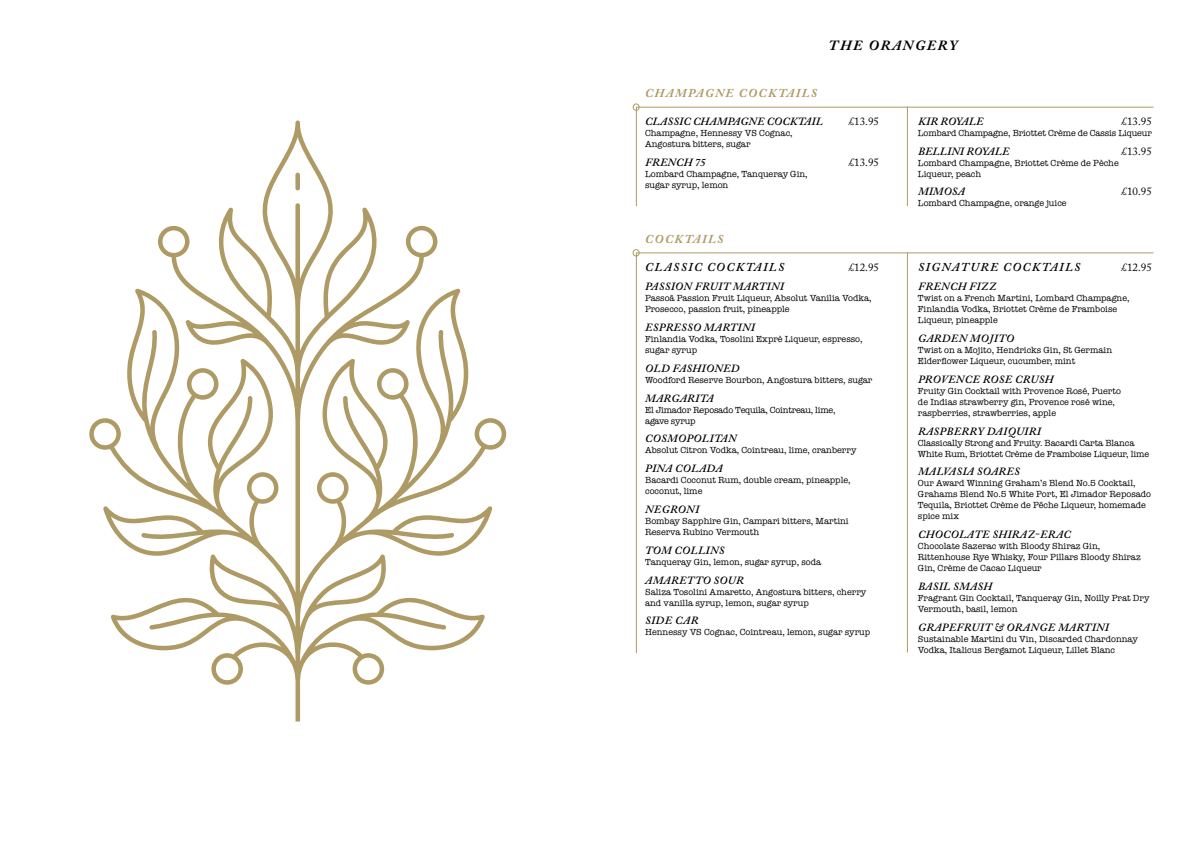
<style>
.page{position:relative;width:1191px;height:842px;background:#fff}
.page>*{position:absolute;margin:0;border:0;box-sizing:border-box;transform-origin:0 0}
.t1{font:italic 700 14px "Adobe Caslon Pro";letter-spacing:.115em;color:#000}
.t2{font:italic 600 12px "Adobe Caslon Pro";letter-spacing:.115em;color:#000}
.t3{font:italic 700 12px "Adobe Caslon Pro";letter-spacing:.115em;color:#ae9a64}
.t4{font:italic 600 11px "Adobe Caslon Pro";letter-spacing:.035em;color:#000}
.t5{font:italic 600 11px "Adobe Caslon Pro";letter-spacing:.015em;color:#000}
.t6{font:11px "Adobe Caslon Pro";color:#000}
.t7{font:italic 600 11px "Adobe Caslon Pro";letter-spacing:.01em;color:#000}
.t8{font:9px/11px "American Typewriter";color:#000}
.t9{font:9px/11px "American Typewriter";letter-spacing:-.02em;color:#000}
</style>
<div class="page">
<hr style="left:907px;top:107px;width:1px;height:99px;background:#ae9a64">
<hr style="left:907px;top:253px;width:1px;height:399px;background:#ae9a64">
<hr style="left:636px;top:107px;width:517px;height:1px;background:#ae9a64">
<hr style="left:636px;top:107px;width:1px;height:99px;background:#ae9a64">
<div style="left:633px;top:104px;width:6px;height:7px;border:1px solid #ae9a64;border-radius:50%"></div>
<hr style="left:636px;top:253px;width:517px;height:1px;background:#ae9a64">
<hr style="left:636px;top:253px;width:1px;height:400px;background:#ae9a64">
<div style="left:633px;top:249px;width:6px;height:7px;border:1px solid #ae9a64;border-radius:50%"></div>
<svg style="left:89px;top:120px;width:417px;height:601px"></svg>
<h1 class="t1" style="left:829px;top:37px;width:130px">THE ORANGERY</h1>
<h2 class="t3" style="left:645px;top:86px;width:174px">CHAMPAGNE COCKTAILS</h2>
<p class="t5" style="left:645px;top:115px;width:179px">CLASSIC CHAMPAGNE COCKTAIL</p>
<p class="t6" style="left:848px;top:115px;width:32px">£13.95</p>
<p class="t8" style="left:645px;top:127px;width:149px">Champagne, Hennessy VS Cognac,<br>Angostura bitters, sugar</p>
<p class="t7" style="left:645px;top:155px;width:62px">FRENCH 75</p>
<p class="t6" style="left:848px;top:155px;width:32px">£13.95</p>
<p class="t8" style="left:645px;top:168px;width:164px">Lombard Champagne, Tanqueray Gin, sugar syrup, lemon</p>
<h2 class="t3" style="left:645px;top:231px;width:80px">COCKTAILS</h2>
<h2 class="t2" style="left:645px;top:260px;width:140px">CLASSIC COCKTAILS</h2>
<p class="t6" style="left:848px;top:261px;width:32px">£12.95</p>
<p class="t4" style="left:645px;top:280px;width:140px">PASSION FRUIT MARTINI</p>
<p class="t8" style="left:645px;top:293px;width:228px">Passoã Passion Fruit Liqueur, Absolut Vanilia Vodka,<br>Prosecco, passion fruit, pineapple</p>
<p class="t4" style="left:645px;top:321px;width:111px">ESPRESSO MARTINI</p>
<p class="t8" style="left:645px;top:334px;width:219px">Finlandia Vodka, Tosolini Exprè Liqueur, espresso, sugar syrup</p>
<p class="t4" style="left:645px;top:362px;width:96px">OLD FASHIONED</p>
<p class="t8" style="left:645px;top:374px;width:229px">Woodford Reserve Bourbon, Angostura bitters, sugar</p>
<p class="t4" style="left:645px;top:391px;width:70px">MARGARITA</p>
<p class="t9" style="left:645px;top:404px;width:192px">El Jimador Reposado Tequila, Cointreau, lime, agave syrup</p>
<p class="t4" style="left:645px;top:432px;width:93px">COSMOPOLITAN</p>
<p class="t8" style="left:645px;top:445px;width:213px">Absolut Citron Vodka, Cointreau, lime, cranberry</p>
<p class="t4" style="left:645px;top:462px;width:79px">PINA COLADA</p>
<p class="t8" style="left:645px;top:475px;width:207px">Bacardi Coconut Rum, double cream, pineapple, coconut, lime</p>
<p class="t4" style="left:645px;top:503px;width:55px">NEGRONI</p>
<p class="t8" style="left:645px;top:515px;width:205px">Bombay Sapphire Gin, Campari bitters, Martini<br>Reserva Rubino Vermouth</p>
<p class="t4" style="left:645px;top:543px;width:81px">TOM COLLINS</p>
<p class="t8" style="left:645px;top:556px;width:178px">Tanqueray Gin, lemon, sugar syrup, soda</p>
<p class="t4" style="left:645px;top:573px;width:100px">AMARETTO SOUR</p>
<p class="t8" style="left:645px;top:586px;width:223px">Saliza Tosolini Amaretto, Angostura bitters, cherry and vanilla syrup, lemon, sugar syrup</p>
<p class="t4" style="left:645px;top:614px;width:55px">SIDE CAR</p>
<p class="t8" style="left:645px;top:627px;width:227px">Hennessy VS Cognac, Cointreau, lemon, sugar syrup</p>
<p class="t5" style="left:918px;top:115px;width:67px">KIR ROYALE</p>
<p class="t6" style="left:1121px;top:115px;width:32px">£13.95</p>
<p class="t8" style="left:918px;top:127px;width:235px">Lombard Champagne, Briottet Crème de Cassis Liqueur</p>
<p class="t5" style="left:918px;top:144px;width:93px">BELLINI ROYALE</p>
<p class="t6" style="left:1121px;top:144px;width:32px">£13.95</p>
<p class="t8" style="left:918px;top:157px;width:202px">Lombard Champagne, Briottet Crème de Pèche<br>Liqueur, peach</p>
<p class="t4" style="left:918px;top:185px;width:48px">MIMOSA</p>
<p class="t6" style="left:1121px;top:185px;width:32px">£10.95</p>
<p class="t8" style="left:918px;top:198px;width:150px">Lombard Champagne, orange juice</p>
<h2 class="t2" style="left:918px;top:260px;width:164px">SIGNATURE COCKTAILS</h2>
<p class="t6" style="left:1121px;top:261px;width:32px">£12.95</p>
<p class="t4" style="left:918px;top:280px;width:80px">FRENCH FIZZ</p>
<p class="t8" style="left:918px;top:293px;width:213px">Twist on a French Martini, Lombard Champagne,<br>Finlandia Vodka, Briottet Crème de Framboise<br>Liqueur, pineapple</p>
<p class="t4" style="left:918px;top:332px;width:98px">GARDEN MOJITO</p>
<p class="t8" style="left:918px;top:345px;width:196px">Twist on a Mojito, Hendricks Gin, St Germain<br>Elderflower Liqueur, cucumber, mint</p>
<p class="t4" style="left:918px;top:373px;width:137px">PROVENCE ROSE CRUSH</p>
<p class="t8" style="left:918px;top:385px;width:204px">Fruity Gin Cocktail with Provence Rosé, Puerto de Indias strawberry gin, Provence rosé wine, raspberries, strawberries, apple</p>
<p class="t4" style="left:918px;top:424px;width:124px">RASPBERRY DAIQUIRI</p>
<p class="t8" style="left:918px;top:437px;width:233px">Classically Strong and Fruity. Bacardi Carta Blanca<br>White Rum, Briottet Crème de Framboise Liqueur, lime</p>
<p class="t4" style="left:918px;top:465px;width:103px">MALVASIA SOARES</p>
<p class="t8" style="left:918px;top:478px;width:235px">Our Award Winning Graham’s Blend No.5 Cocktail, Grahams Blend No.5 White Port, El Jimador Reposado Tequila, Briottet Crème de Pêche Liqueur, homemade spice mix</p>
<p class="t4" style="left:918px;top:528px;width:154px">CHOCOLATE SHIRAZ-ERAC</p>
<p class="t8" style="left:918px;top:541px;width:224px">Chocolate Sazerac with Bloody Shiraz Gin,<br>Rittenhouse Rye Whisky, Four Pillars Bloody Shiraz<br>Gin, Crème de Cacao Liqueur</p>
<p class="t4" style="left:918px;top:580px;width:76px">BASIL SMASH</p>
<p class="t8" style="left:918px;top:592px;width:233px">Fragrant Gin Cocktail, Tanqueray Gin, Noilly Prat Dry<br>Vermouth, basil, lemon</p>
<p class="t4" style="left:918px;top:620px;width:192px">GRAPEFRUIT &amp; ORANGE MARTINI</p>
<p class="t8" style="left:918px;top:633px;width:221px">Sustainable Martini du Vin, Discarded Chardonnay<br>Vodka, Italicus Bergamot Liqueur, Lillet Blanc</p>
</div>
